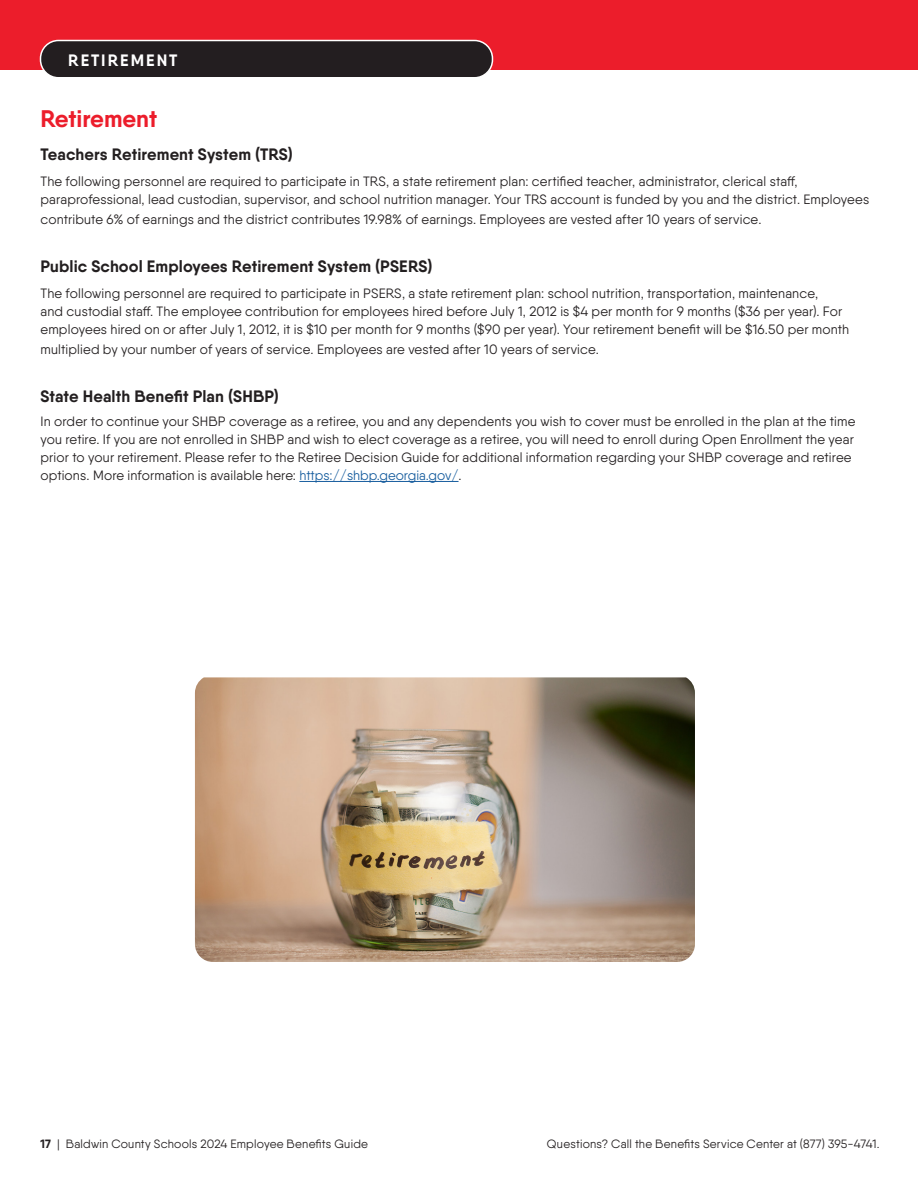
<style>
.page{position:relative;width:918px;height:1188px;background:#fff}
.page>*{position:absolute;margin:0;border:0;box-sizing:border-box;transform-origin:0 0}
.body_text{font:700 24px "Qanelas";color:#ec1d2b}
.body_text-2{font:700 16.5px "Qanelas";letter-spacing:.005em;color:#231f20}
.Headline{font:700 16.5px "Qanelas";letter-spacing:.12em;color:#fff}
.body_text-3{font:13.5px/18px "Qanelas";letter-spacing:.01em;color:#231f20}
.t1{font:12px "Qanelas";letter-spacing:.015em;color:#231f20}
.s1{color:#175d9e}
.s2{font-weight:700}
</style>
<div class="page">
<div style="left:0;top:0;width:918px;height:70px;background:#ec1d2b"></div>
<div style="left:40px;top:40px;width:452px;height:38px;background:#231e20;border-radius:18px"></div>
<div style="left:40px;top:40px;width:453px;height:39px;border:2px solid #fff;border-radius:18px"></div>
<hr style="left:299px;top:481px;width:160px;height:1px;background:#175d9e">
<img style="left:195px;top:677px;width:500px;height:285px">
<p class="Headline" style="left:68px;top:50px;width:111px">RETIREMENT</p>
<p class="body_text" style="left:40px;top:104px;width:118px">Retirement</p>
<p class="body_text-2" style="left:40px;top:144px;width:254px">Teachers Retirement System (TRS)</p>
<p class="body_text-3" style="left:40px;top:173px;width:830px">The following personnel are required to participate in TRS, a state retirement plan: certified teacher, administrator, clerical staff, paraprofessional, lead custodian, supervisor, and school nutrition manager. Your TRS account is funded by you and the district. Employees</p>
<p class="body_text-3" style="left:40px;top:210px;width:723px">contribute 6% of earnings and the district contributes 19.98% of earnings. Employees are vested after 10 years of service.</p>
<p class="body_text-2" style="left:40px;top:256px;width:394px">Public School Employees Retirement System (PSERS)</p>
<p class="body_text-3" style="left:40px;top:284px;width:810px">The following personnel are required to participate in PSERS, a state retirement plan: school nutrition, transportation, maintenance,<br>and custodial staff. The employee contribution for employees hired before July 1, 2012 is $4 per month for 9 months ($36 per year). For employees hired on or after July 1, 2012, it is $10 per month for 9 months ($90 per year). Your retirement benefit will be $16.50 per month</p>
<p class="body_text-3" style="left:40px;top:340px;width:560px">multiplied by your number of years of service. Employees are vested after 10 years of service.</p>
<p class="body_text-2" style="left:40px;top:386px;width:240px">State Health Benefit Plan (SHBP)</p>
<p class="body_text-3" style="left:40px;top:413px;width:817px">In order to continue your SHBP coverage as a retiree, you and any dependents you wish to cover must be enrolled in the plan at the time you retire. If you are not enrolled in SHBP and wish to elect coverage as a retiree, you will need to enroll during Open Enrollment the year prior to your retirement. Please refer to the Retiree Decision Guide for additional information regarding your SHBP coverage and retiree options. More information is available here: <span class="s1">https://shbp.georgia.gov/</span>.</p>
<p class="t1" style="left:40px;top:1136px;width:329px"><span class="s2">17</span> | Baldwin County Schools 2024 Employee Benefits Guide</p>
<p class="t1" style="left:547px;top:1137px;width:334px">Questions? Call the Benefits Service Center at (877) 395-4741.</p>
</div>
